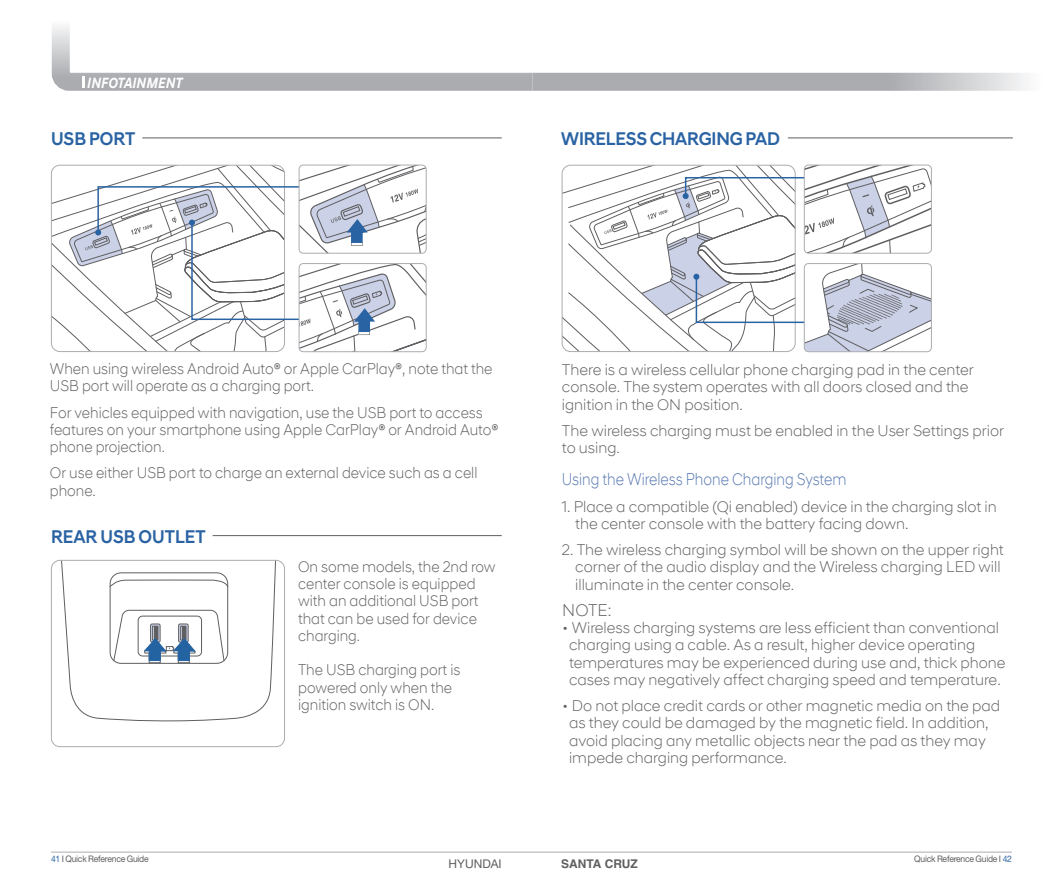
<style>
.page{position:relative;width:1063px;height:893px;background:#fff}
.page>*{position:absolute;margin:0;border:0;box-sizing:border-box;transform-origin:0 0}
.Section_Title{font:500 18.75px "Hyundai Sans Head";letter-spacing:-.01em;color:#2a63a3;scale:.95 1}
.ƒ_º___ªøÎ{font:300 17.25px "Hyundai Sans Head Office";color:#5677b0;scale:.87 1}
.ƒ_º___ªøÎ-2{font:300 17.25px "Hyundai Sans Head Office";color:#5f5f62}
.ƒ_º___ªøÎ-3{font:300 15.75px/17.2px "Hyundai Sans Head Office";color:#5f5f62}
.ƒ_º___ªøÎ-4{font:300 15.75px/17.2px "Hyundai Sans Head Office";color:#5f5f62;scale:.95 1}
.t1{font:italic 700 15px "Hyundai Sans Text Office";color:#fff;scale:.9 1}
.t2{font:700 12px "Helvetica LT Std";color:#5f5f62}
.t3{font:12px "Helvetica Neue LT Std";color:#5f5f62}
.t4{font:9px "Helvetica Neue LT Std";letter-spacing:-.025em;color:#5f5f62;scale:.95 1}
.s1{color:#2a63a3}
</style>
<div class="page">
<svg style="left:51px;top:26px;width:462px;height:65px"></svg>
<svg style="left:513px;top:72px;width:514px;height:19px;background:#b8b9bc"></svg>
<svg style="left:82px;top:76px;width:3px;height:12px"></svg>
<hr style="left:51px;top:852px;width:961px;height:1px;background:#abacb0">
<hr style="left:51px;top:138px;width:451px;height:1px;background:#5f5f62">
<hr style="left:51px;top:136px;width:91px;height:4px;background:#fff">
<hr style="left:51px;top:535px;width:451px;height:1px;background:#5f5f62">
<hr style="left:51px;top:534px;width:162px;height:4px;background:#fff">
<svg style="left:61px;top:562px;width:215px;height:160px"></svg>
<div style="left:51px;top:560px;width:234px;height:187px;border:1px solid #abacb0;border-radius:9px"></div>
<hr style="left:561px;top:138px;width:452px;height:1px;background:#5f5f62">
<hr style="left:561px;top:136px;width:227px;height:4px;background:#fff">
<svg style="left:562px;top:165px;width:369px;height:187px"></svg>
<div style="left:804px;top:165px;width:128px;height:88px;border:1px solid #abacb0;border-radius:4px"></div>
<svg style="left:51px;top:165px;width:375px;height:187px"></svg>
<div style="left:299px;top:165px;width:127px;height:88px;border:1px solid #abacb0;border-radius:4px"></div>
<p class="t1" style="left:87px;top:73px;width:108px">INFOTAINMENT</p>
<p class="Section_Title" style="left:51px;top:127px;width:90px">USB PORT</p>
<p class="Section_Title" style="left:561px;top:127px;width:232px">WIRELESS CHARGING PAD</p>
<p class="ƒ_º___ªøÎ-4" style="left:50px;top:360px;width:468px">When using wireless Android Auto® or Apple CarPlay®, note that the<br>USB port will operate as a charging port.</p>
<p class="ƒ_º___ªøÎ-4" style="left:50px;top:403px;width:474px">For vehicles equipped with navigation, use the USB port to access features on your smartphone using Apple CarPlay® or Android Auto® phone projection.</p>
<p class="ƒ_º___ªøÎ-4" style="left:50px;top:464px;width:452px">Or use either USB port to charge an external device such as a cell phone.</p>
<p class="Section_Title" style="left:51px;top:525px;width:164px">REAR USB OUTLET</p>
<p class="ƒ_º___ªøÎ-4" style="left:298px;top:558px;width:209px">On some models, the 2nd row center console is equipped with an additional USB port that can be used for device charging.</p>
<p class="ƒ_º___ªøÎ-4" style="left:298px;top:661px;width:172px">The USB charging port is powered only when the ignition switch is ON.</p>
<p class="ƒ_º___ªøÎ-3" style="left:562px;top:361px;width:414px">There is a wireless cellular phone charging pad in the center console. The system operates with all doors closed and the ignition in the ON position.</p>
<p class="ƒ_º___ªøÎ-3" style="left:562px;top:422px;width:444px">The wireless charging must be enabled in the User Settings prior to using.</p>
<p class="ƒ_º___ªøÎ" style="left:562px;top:469px;width:329px">Using the Wireless Phone Charging System</p>
<p class="ƒ_º___ªøÎ-3" style="left:575px;top:497px;width:423px;text-indent:-13px">1. Place a compatible (Qi enabled) device in the charging slot in the center console with the battery facing down.</p>
<p class="ƒ_º___ªøÎ-3" style="left:575px;top:541px;width:430px;text-indent:-13px">2. The wireless charging symbol will be shown on the upper right corner of the audio display and the Wireless charging LED will illuminate in the center console.</p>
<p class="ƒ_º___ªøÎ-2" style="left:562px;top:600px;width:51px">NOTE:</p>
<p class="ƒ_º___ªøÎ-3" style="left:569px;top:619px;width:438px;text-indent:-7px">• Wireless charging systems are less efficient than conventional charging using a cable. As a result, higher device operating temperatures may be experienced during use and, thick phone cases may negatively affect charging speed and temperature.</p>
<p class="ƒ_º___ªøÎ-3" style="left:569px;top:697px;width:433px;text-indent:-7px">• Do not place credit cards or other magnetic media on the pad as they could be damaged by the magnetic field. In addition, avoid placing any metallic objects near the pad as they may impede charging performance.</p>
<p class="t4" style="left:51px;top:853px;width:104px"><span class="s1">41</span> I Quick Reference Guide</p>
<p class="t4" style="left:914px;top:853px;width:104px">Quick Reference Guide I <span class="s1">42</span></p>
<p class="t3" style="left:449px;top:856px;width:55px">HYUNDAI</p>
<p class="t2" style="left:561px;top:856px;width:78px">SANTA CRUZ</p>
</div>
